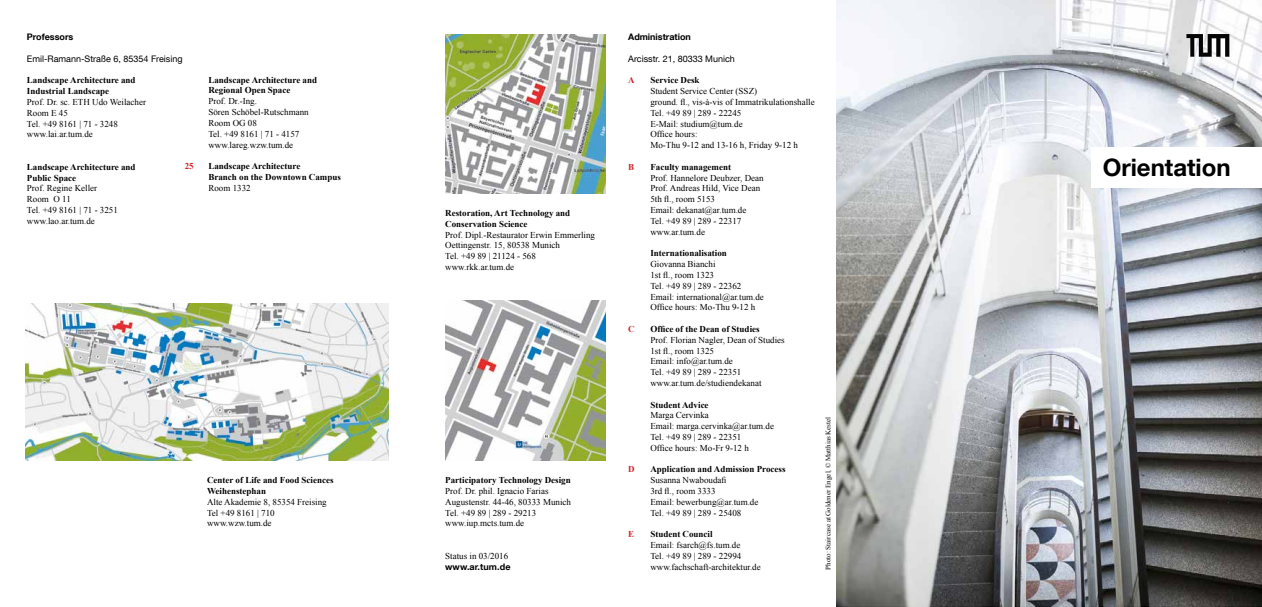
<style>
.page{position:relative;width:1262px;height:607px;background:#fff}
.page>*{position:absolute;margin:0;border:0;box-sizing:border-box;transform-origin:0 0}
.t1{font:700 24px "TUM Neue Helvetica";color:#000}
.t2{font:9px/10.8px "Times New Roman";color:#000}
.t3{font:700 9px/10.8px "Times New Roman";color:#000}
.t4{font:9px "TUM Neue Helvetica";color:#000}
.t5{font:700 9px "TUM Neue Helvetica";color:#000}
.t6{font:700 9px "Times New Roman";color:#d2232a}
.t7{font:7px "Times New Roman";color:#000}
</style>
<div class="page">
<img style="left:836px;top:0;width:425px;height:607px">
<svg style="left:1186px;top:34px;width:43px;height:23px"></svg>
<div style="left:1091px;top:147px;width:170px;height:40px;background:#fff"></div>
<img style="left:26px;top:303px;width:362px;height:157px">
<img style="left:445px;top:301px;width:161px;height:159px">
<img style="left:445px;top:34px;width:161px;height:159px">
<p class="t5" style="left:27px;top:32px;width:48px">Professors</p>
<p class="t4" style="left:27px;top:53px;width:157px">Emil-Ramann-Straße 6, 85354 Freising</p>
<p class="t5" style="left:628px;top:32px;width:64px">Administration</p>
<p class="t4" style="left:628px;top:53px;width:108px">Arcisstr. 21, 80333 Munich</p>
<p class="t3" style="left:27px;top:75px;width:110px">Landscape Architecture and<br>Industrial Landscape</p>
<p class="t2" style="left:27px;top:96px;width:121px">Prof. Dr. sc. ETH Udo Weilacher<br>Room E 45<br>Tel. +49 8161 | 71 - 3248 www.lai.ar.tum.de</p>
<p class="t3" style="left:27px;top:161px;width:110px">Landscape Architecture and<br>Public Space</p>
<p class="t2" style="left:27px;top:183px;width:92px">Prof. Regine Keller<br>Room O 11<br>Tel. +49 8161 | 71 - 3251 www.lao.ar.tum.de</p>
<p class="t6" style="left:185px;top:160px;width:10px">25</p>
<p class="t3" style="left:208px;top:74px;width:110px">Landscape Architecture and<br>Regional Open Space</p>
<p class="t2" style="left:208px;top:96px;width:102px">Prof. Dr.-Ing.<br>Sören Schöbel-Rutschmann<br>Room OG 08<br>Tel. +49 8161 | 71 - 4157 www.lareg.wzw.tum.de</p>
<p class="t3" style="left:208px;top:160px;width:134px">Landscape Architecture<br>Branch on the Downtown Campus</p>
<p class="t2" style="left:208px;top:182px;width:44px">Room 1332</p>
<p class="t3" style="left:207px;top:474px;width:128px">Center of Life and Food Sciences<br>Weihenstephan</p>
<p class="t2" style="left:207px;top:496px;width:121px">Alte Akademie 8, 85354 Freising<br>Tel +49 8161 | 710 www.wzw.tum.de</p>
<p class="t3" style="left:445px;top:207px;width:127px">Restoration, Art Technology and<br>Conservation Science</p>
<p class="t2" style="left:445px;top:229px;width:151px">Prof. Dipl.-Restaurator Erwin Emmerling<br>Oettingenstr. 15, 80538 Munich<br>Tel. +49 89 | 21124 - 568 www.rkk.ar.tum.de</p>
<p class="t3" style="left:445px;top:474px;width:127px">Participatory Technology Design</p>
<p class="t2" style="left:445px;top:485px;width:127px">Prof. Dr. phil. Ignacio Farias<br>Augustenstr. 44-46, 80333 Munich<br>Tel. +49 89 | 289 - 29213 www.iup.mcts.tum.de</p>
<p class="t2" style="left:445px;top:550px;width:65px">Status in 03/2016</p>
<p class="t5" style="left:445px;top:560px;width:67px">www.ar.tum.de</p>
<p class="t6" style="left:628px;top:74px;width:8px">A</p>
<p class="t6" style="left:628px;top:160px;width:8px">B</p>
<p class="t6" style="left:628px;top:322px;width:8px">C</p>
<p class="t6" style="left:628px;top:463px;width:8px">D</p>
<p class="t6" style="left:628px;top:528px;width:8px">E</p>
<p class="t3" style="left:650px;top:75px;width:51px">Service Desk</p>
<p class="t2" style="left:650px;top:86px;width:166px">Student Service Center (SSZ)<br>ground. fl., vis-à-vis of Immatrikulationshalle<br>Tel. +49 89 | 289 - 22245<br>E-Mail: studium@tum.de<br>Office hours:<br>Mo-Thu 9-12 and 13-16 h, Friday 9-12 h</p>
<p class="t3" style="left:650px;top:161px;width:82px">Faculty management</p>
<p class="t2" style="left:650px;top:172px;width:115px">Prof. Hannelore Deubzer, Dean<br>Prof. Andreas Hild, Vice Dean<br>5th fl., room 5153<br>Email: dekanat@ar.tum.de<br>Tel. +49 89 | 289 - 22317 www.ar.tum.de</p>
<p class="t3" style="left:650px;top:248px;width:78px">Internationalisation</p>
<p class="t2" style="left:650px;top:258px;width:115px">Giovanna Bianchi<br>1st fl., room 1323<br>Tel. +49 89 | 289 - 22362<br>Email: international@ar.tum.de<br>Office hours: Mo-Thu 9-12 h</p>
<p class="t3" style="left:650px;top:323px;width:111px">Office of the Dean of Studies</p>
<p class="t2" style="left:650px;top:334px;width:136px">Prof. Florian Nagler, Dean of Studies<br>1st fl., room 1325<br>Email: info@ar.tum.de<br>Tel. +49 89 | 289 - 22351 www.ar.tum.de/studiendekanat</p>
<p class="t3" style="left:650px;top:399px;width:60px">Student Advice</p>
<p class="t2" style="left:650px;top:410px;width:125px">Marga Cervinka<br>Email: marga.cervinka@ar.tum.de<br>Tel. +49 89 | 289 - 22351<br>Office hours: Mo-Fr 9-12 h</p>
<p class="t3" style="left:650px;top:464px;width:137px">Application and Admission Process</p>
<p class="t2" style="left:650px;top:474px;width:110px">Susanna Nwaboudafi<br>3rd fl., room 3333<br>Email: bewerbung@ar.tum.de<br>Tel. +49 89 | 289 - 25408</p>
<p class="t3" style="left:650px;top:528px;width:64px">Student Council</p>
<p class="t2" style="left:650px;top:539px;width:112px">Email: fsarch@fs.tum.de<br>Tel. +49 89 | 289 - 22994 www.fachschaft-architektur.de</p>
<p class="t7" style="left:823px;top:569px;width:154px;rotate:-90deg">Photo: Staircase at Goldener Engel, © Matthias Kestel</p>
<h1 class="t1" style="left:1102px;top:152px;width:129px">Orientation</h1>
</div>
